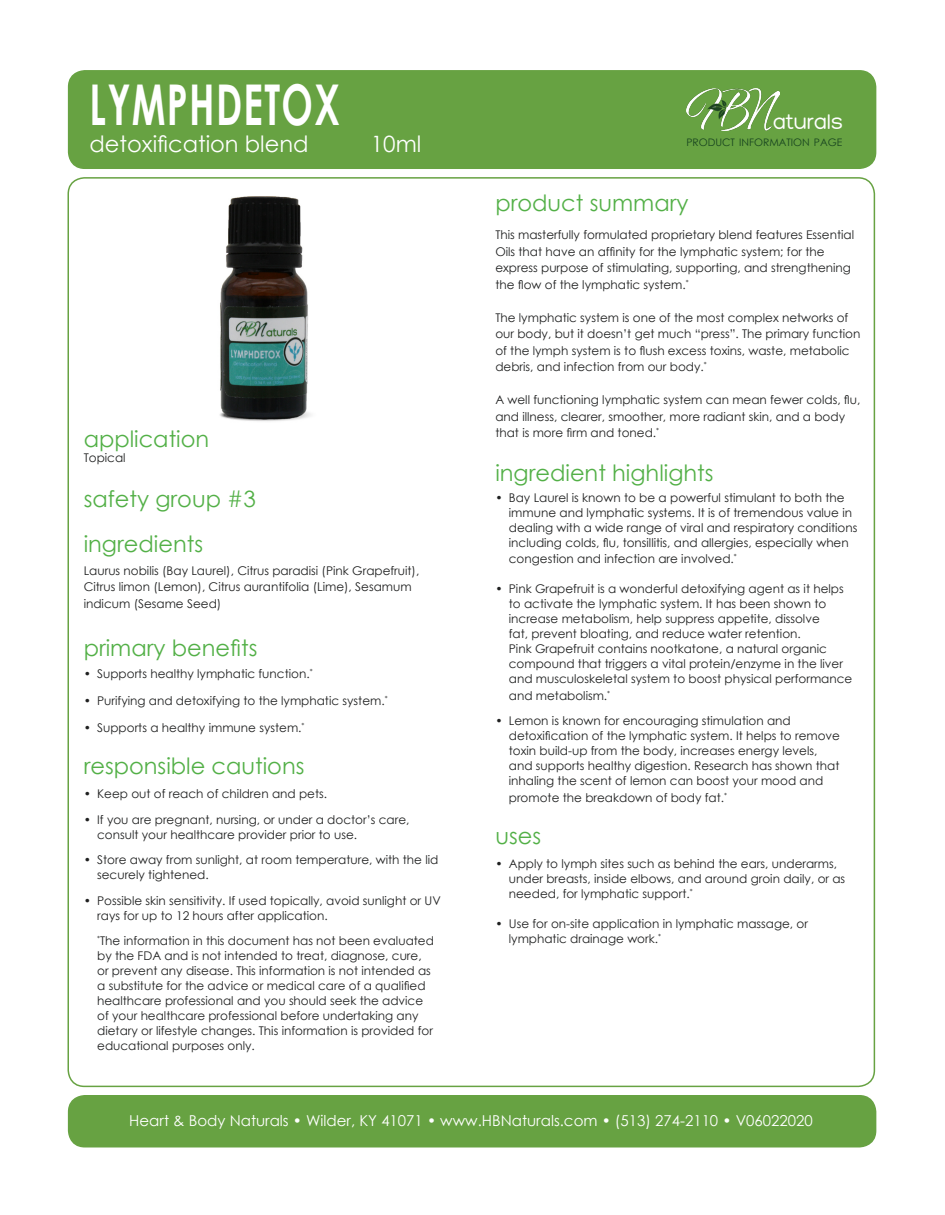
<style>
.page{position:relative;width:945px;height:1215px;background:#fff}
.page>*{position:absolute;margin:0;border:0;box-sizing:border-box;transform-origin:0 0}
.t1{font:700 56.25px "Century Gothic";letter-spacing:.035em;color:#fff;scale:.67 1}
.t2{font:22.5px/45px "Century Gothic";color:#53b047}
.t3{font:22.5px "Century Gothic";color:#fff}
.t4{font:22.5px "Traffolight";color:#fff}
.t5{font:15px "Century Gothic";color:#fff}
.t6{font:12px/15px "Century Gothic";color:#1f2020}
.t7{font:10.35px "Century Gothic";color:#17431f}
</style>
<div class="page">
<div style="left:69px;top:71px;width:807px;height:97px;background:#67a242;border-radius:16px"></div>
<div style="left:68px;top:70px;width:808px;height:99px;border:2px solid #67a242;border-radius:16px"></div>
<img style="left:687px;top:88px;width:93px;height:43px">
<div style="left:69px;top:1096px;width:807px;height:51px;background:#67a242;border-radius:16px"></div>
<div style="left:68px;top:1095px;width:808px;height:53px;border:2px solid #67a242;border-radius:16px"></div>
<img style="left:220px;top:196px;width:91px;height:225px">
<p class="t1" style="left:90px;top:61px;width:375px">LYMPHDETOX</p>
<p class="t3" style="left:90px;top:128px;width:221px">detoxification blend</p>
<p class="t3" style="left:371px;top:128px;width:52px">10ml</p>
<p class="t2" style="left:84px;top:416px;width:127px">application</p>
<p class="t6" style="left:84px;top:450px;width:43px">Topical</p>
<p class="t2" style="left:84px;top:476px;width:174px">safety group #3 ingredients</p>
<p class="t6" style="left:84px;top:562px;width:337px;line-height:16.5px">Laurus nobilis (Bay Laurel), Citrus paradisi (Pink Grapefruit),<br>Citrus limon (Lemon), Citrus aurantifolia (Lime), Sesamum indicum (Sesame Seed)</p>
<p class="t2" style="left:84px;top:625px;width:175px">primary benefits</p>
<p class="t6" style="left:84px;top:666px;width:230px">• Supports healthy lymphatic function.<sup>*</sup></p>
<p class="t6" style="left:84px;top:693px;width:305px">• Purifying and detoxifying to the lymphatic system.<sup>*</sup></p>
<p class="t6" style="left:84px;top:720px;width:222px">• Supports a healthy immune system.<sup>*</sup></p>
<p class="t2" style="left:84px;top:743px;width:222px">responsible cautions</p>
<p class="t6" style="left:84px;top:786px;width:245px">• Keep out of reach of children and pets.</p>
<p class="t6" style="left:97px;top:812px;width:314px;text-indent:-14px">• If you are pregnant, nursing, or under a doctor’s care, consult your healthcare provider prior to use.</p>
<p class="t6" style="left:97px;top:852px;width:343px;text-indent:-14px">• Store away from sunlight, at room temperature, with the lid securely tightened.</p>
<p class="t6" style="left:97px;top:893px;width:345px;text-indent:-14px">• Possible skin sensitivity. If used topically, avoid sunlight or UV rays for up to 12 hours after application.</p>
<p class="t6" style="left:97px;top:933px;width:338px"><sup>*</sup>The information in this document has not been evaluated by the FDA and is not intended to treat, diagnose, cure, or prevent any disease. This information is not intended as a substitute for the advice or medical care of a qualified healthcare professional and you should seek the advice of your healthcare professional before undertaking any dietary or lifestyle changes. This information is provided for educational purposes only.</p>
<p class="t4" style="left:773px;top:113px;width:71px">aturals</p>
<p class="t7" style="left:686px;top:135px;width:157px">PRODUCT INFORMATION PAGE</p>
<p class="t2" style="left:495px;top:180px;width:195px">product summary</p>
<p class="t6" style="left:495px;top:226px;width:360px;line-height:16.5px">This masterfully formulated proprietary blend features Essential Oils that have an affinity for the lymphatic system; for the express purpose of stimulating, supporting, and strengthening the flow of the lymphatic system.<sup>*</sup></p>
<p class="t6" style="left:495px;top:309px;width:367px;line-height:16.5px">The lymphatic system is one of the most complex networks of our body, but it doesn’t get much “press”. The primary function of the lymph system is to flush excess toxins, waste, metabolic debris, and infection from our body.<sup>*</sup></p>
<p class="t6" style="left:495px;top:391px;width:367px;line-height:16.5px">A well functioning lymphatic system can mean fewer colds, flu, and illness, clearer, smoother, more radiant skin, and a body that is more firm and toned.<sup>*</sup></p>
<p class="t2" style="left:495px;top:450px;width:220px">ingredient highlights</p>
<p class="t6" style="left:509px;top:490px;width:350px;text-indent:-14px">• Bay Laurel is known to be a powerful stimulant to both the immune and lymphatic systems. It is of tremendous value in dealing with a wide range of viral and respiratory conditions including colds, flu, tonsillitis, and allergies, especially when</p>
<p class="t6" style="left:509px;top:551px;width:230px">congestion and infection are involved.<sup>*</sup></p>
<p class="t6" style="left:509px;top:581px;width:345px;text-indent:-14px">• Pink Grapefruit is a wonderful detoxifying agent as it helps to activate the lymphatic system. It has been shown to increase metabolism, help suppress appetite, dissolve<br>fat, prevent bloating, and reduce water retention.<br>Pink Grapefruit contains nootkatone, a natural organic compound that triggers a vital protein/enzyme in the liver and musculoskeletal system to boost physical performance</p>
<p class="t6" style="left:509px;top:688px;width:103px">and metabolism.<sup>*</sup></p>
<p class="t6" style="left:509px;top:713px;width:333px;text-indent:-14px">• Lemon is known for encouraging stimulation and detoxification of the lymphatic system. It helps to remove toxin build-up from the body, increases energy levels, and supports healthy digestion. Research has shown that inhaling the scent of lemon can boost your mood and</p>
<p class="t6" style="left:509px;top:790px;width:220px">promote the breakdown of body fat.<sup>*</sup></p>
<p class="t2" style="left:495px;top:813px;width:47px">uses</p>
<p class="t6" style="left:509px;top:856px;width:338px;text-indent:-14px">• Apply to lymph sites such as behind the ears, underarms, under breasts, inside elbows, and around groin daily, or as needed, for lymphatic support.<sup>*</sup></p>
<p class="t6" style="left:509px;top:916px;width:301px;text-indent:-14px">• Use for on-site application in lymphatic massage, or lymphatic drainage work.<sup>*</sup></p>
<p class="t5" style="left:129px;top:1110px;width:685px">Heart &amp; Body Naturals • Wilder, KY 41071 • www.HBNaturals.com • (513) 274-2110 • V06022020</p>
</div>
